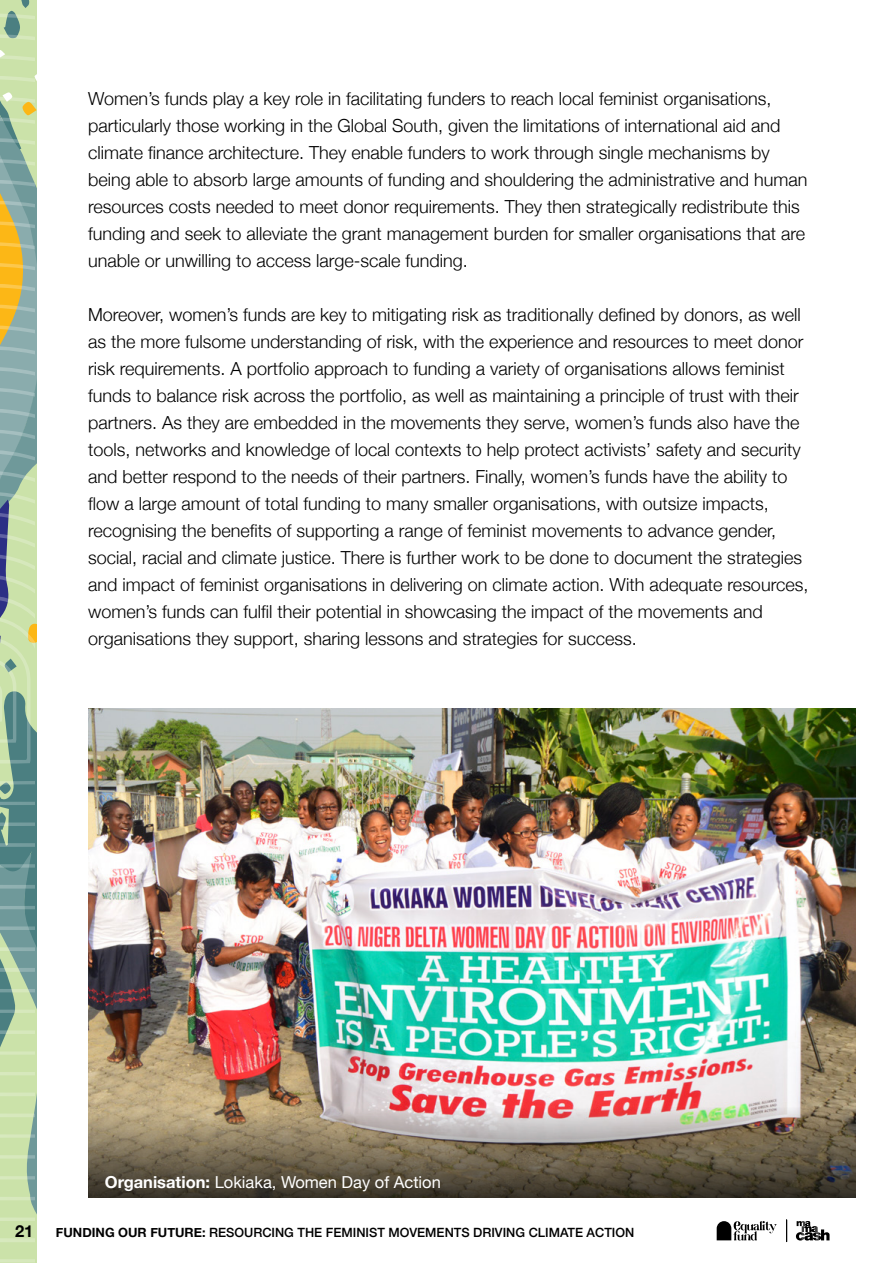
<style>
.page{position:relative;width:893px;height:1263px;background:#fff}
.page>*{position:absolute;margin:0;border:0;box-sizing:border-box;transform-origin:0 0}
.t1{font:300 18px/27px "Helvetica Neue";color:#000}
.t2{font:16.5px "Helvetica Neue";color:#fff}
.t3{font:700 16.5px "Helvetica Neue";color:#000}
.t4{font:500 12.75px "Helvetica Neue";color:#000}
.s1{font-weight:700}
</style>
<div class="page">
<svg style="left:796px;top:1221px;width:5px;height:19px"></svg>
<svg style="left:717px;top:1221px;width:60px;height:19px"></svg>
<svg style="left:786px;top:1220px;width:1px;height:22px"></svg>
<svg style="left:844px;top:708px;width:12px;height:490px"></svg>
<img style="left:88px;top:708px;width:767px;height:399px">
<svg style="left:88px;top:1107px;width:767px;height:90px;background:#7b6e5c"></svg>
<svg style="left:0;top:0;width:36px;height:1263px;background:#a3bc9c"></svg>
<p class="t1" style="left:88px;top:84px;width:721px">Women’s funds play a key role in facilitating funders to reach local feminist organisations, particularly those working in the Global South, given the limitations of international aid and climate finance architecture. They enable funders to work through single mechanisms by being able to absorb large amounts of funding and shouldering the administrative and human resources costs needed to meet donor requirements. They then strategically redistribute this funding and seek to alleviate the grant management burden for smaller organisations that are unable or unwilling to access large-scale funding.</p>
<p class="t1" style="left:88px;top:300px;width:722px">Moreover, women’s funds are key to mitigating risk as traditionally defined by donors, as well as the more fulsome understanding of risk, with the experience and resources to meet donor risk requirements. A portfolio approach to funding a variety of organisations allows feminist funds to balance risk across the portfolio, as well as maintaining a principle of trust with their partners. As they are embedded in the movements they serve, women’s funds also have the tools, networks and knowledge of local contexts to help protect activists’ safety and security and better respond to the needs of their partners. Finally, women’s funds have the ability to flow a large amount of total funding to many smaller organisations, with outsize impacts, recognising the benefits of supporting a range of feminist movements to advance gender, social, racial and climate justice. There is further work to be done to document the strategies and impact of feminist organisations in delivering on climate action. With adequate resources, women’s funds can fulfil their potential in showcasing the impact of the movements and organisations they support, sharing lessons and strategies for success.</p>
<p class="t3" style="left:15px;top:1218px;width:20px">21</p>
<p class="t2" style="left:105px;top:1170px;width:337px"><span class="s1">Organisation:</span> Lokiaka, Women Day of Action</p>
<p class="t4" style="left:56px;top:1222px;width:580px"><span class="s1">FUNDING OUR FUTURE:</span> RESOURCING THE FEMINIST MOVEMENTS DRIVING CLIMATE ACTION</p>
</div>
